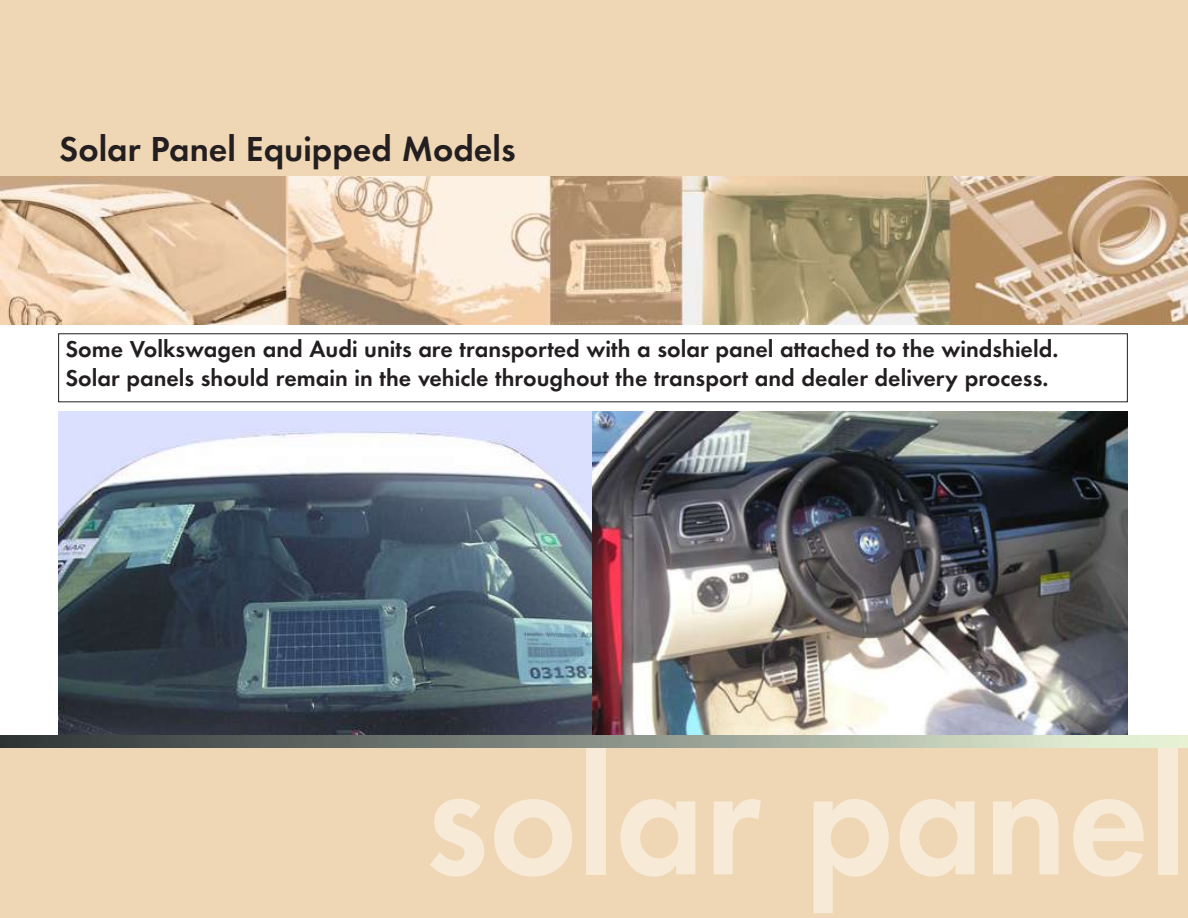
<style>
.page{position:relative;width:1188px;height:918px;background:#fff}
.page>*{position:absolute;margin:0;border:0;box-sizing:border-box;transform-origin:0 0}
.t1{font:600 168.6px "Futura EF";color:#f7ebd8;scale:.93 1}
.t2{font:600 36px "Futura EF";color:#231f20}
.t3{font:600 24px/28.8px "Futura EF";color:#231f20}
</style>
<div class="page">
<img style="left:58px;top:411px;width:1070px;height:325px">
<div style="left:0;top:0;width:1188px;height:202px;background:#efd6b4"></div>
<div style="left:0;top:739px;width:1188px;height:179px;background:#efd6b4"></div>
<img style="left:0;top:177px;width:1188px;height:147px">
<img style="left:0;top:736px;width:1188px;height:12px">
<div style="left:58px;top:333px;width:1070px;height:69px;border:1px solid #231f20"></div>
<h2 class="t2" style="left:59px;top:134px;width:458px">Solar Panel Equipped Models</h2>
<p class="t3" style="left:65px;top:337px;width:994px">Some Volkswagen and Audi units are transported with a solar panel attached to the windshield.<br>Solar panels should remain in the vehicle throughout the transport and dealer delivery process.</p>
<h1 class="t1" style="left:425px;top:748px;width:821px">solar panel</h1>
</div>
